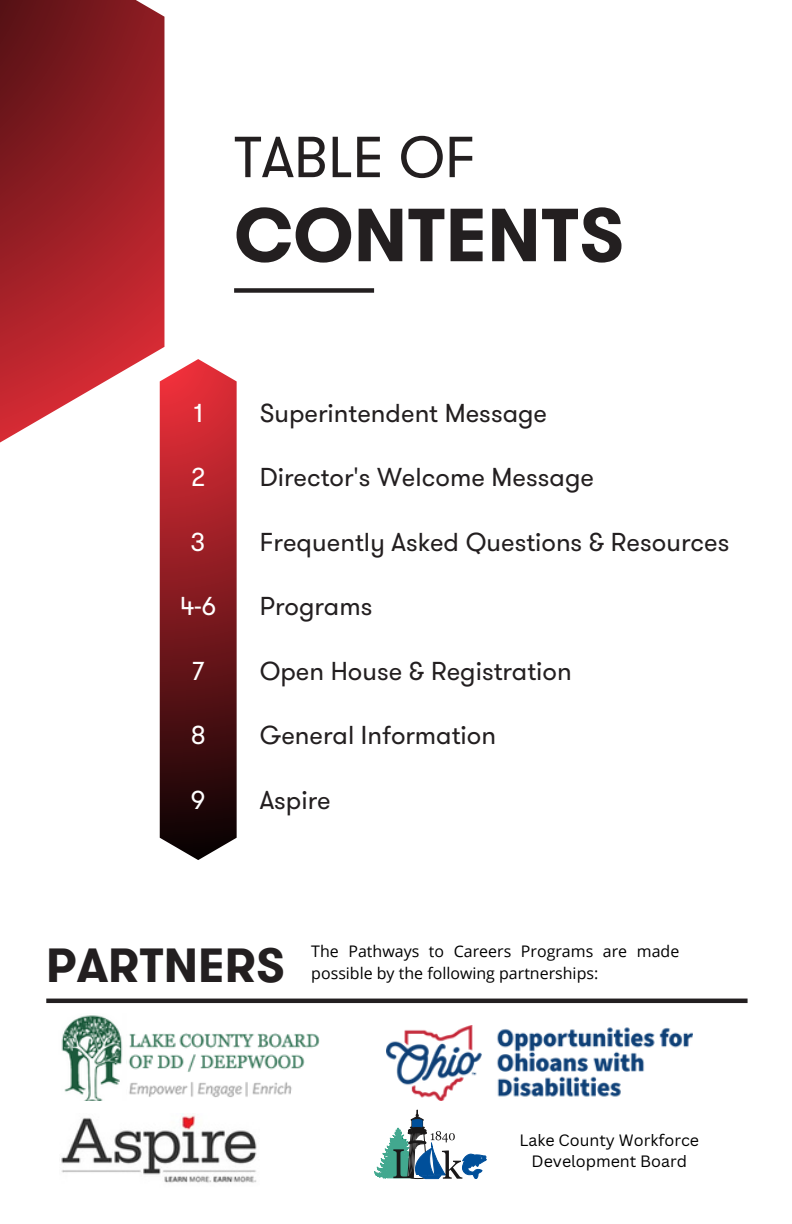
<style>
.page{position:relative;width:792px;height:1224px;background:#fff}
.page>*{position:absolute;margin:0;border:0;box-sizing:border-box;transform-origin:0 0}
.t1{font:700 75px "GT Walsheim";color:#231f20}
.t2{font:57.8px "GT Walsheim";color:#231f20}
.t3{font:700 47.8px "GT Walsheim";color:#231f20}
.t4{font:26px "GT Walsheim";color:#231f20}
.t5{font:26px "GT Walsheim";color:#fff}
.t6{font:16px/22px "Open Sans";color:#000}
.t7{font:16px/21.4px "Canva Sans";color:#000;text-align:center}
</style>
<div class="page">
<svg style="left:0;top:0;width:164px;height:454px;background:#a93c42"></svg>
<div style="left:234px;top:288px;width:140px;height:5px;background:#231f20"></div>
<svg style="left:160px;top:359px;width:77px;height:501px;background:#822429"></svg>
<img style="left:61px;top:1015px;width:259px;height:85px">
<img style="left:61px;top:1114px;width:196px;height:69px">
<svg style="left:374px;top:1110px;width:112px;height:69px"></svg>
<hr style="left:46px;top:999px;width:702px;height:4px;background:#231f20">
<img style="left:387px;top:1025px;width:306px;height:75px">
<p class="t2" style="left:234px;top:134px;width:244px">TABLE OF</p>
<p class="t1" style="left:234px;top:205px;width:392px">CONTENTS</p>
<p class="t5" style="left:194px;top:402px;width:10px">1</p>
<p class="t5" style="left:191px;top:467px;width:15px">2</p>
<p class="t5" style="left:191px;top:531px;width:16px">3</p>
<p class="t5" style="left:180px;top:596px;width:38px">4-6</p>
<p class="t5" style="left:192px;top:660px;width:14px">7</p>
<p class="t5" style="left:191px;top:725px;width:17px">8</p>
<p class="t5" style="left:191px;top:789px;width:16px">9</p>
<p class="t4" style="left:260px;top:402px;width:289px">Superintendent Message</p>
<p class="t4" style="left:260px;top:467px;width:336px">Director's Welcome Message</p>
<p class="t4" style="left:260px;top:531px;width:471px">Frequently Asked Questions &amp; Resources</p>
<p class="t4" style="left:260px;top:596px;width:114px">Programs</p>
<p class="t4" style="left:260px;top:660px;width:314px">Open House &amp; Registration</p>
<p class="t4" style="left:260px;top:725px;width:238px">General Information</p>
<p class="t4" style="left:260px;top:789px;width:73px">Aspire</p>
<p class="t3" style="left:46px;top:946px;width:240px">PARTNERS</p>
<p class="t6" style="left:311px;top:940px;width:370px">The Pathways to Careers Programs are made possible by the following partnerships:</p>
<p class="t7" style="left:520px;top:1129px;width:181px">Lake County Workforce<br>Development Board</p>
</div>
